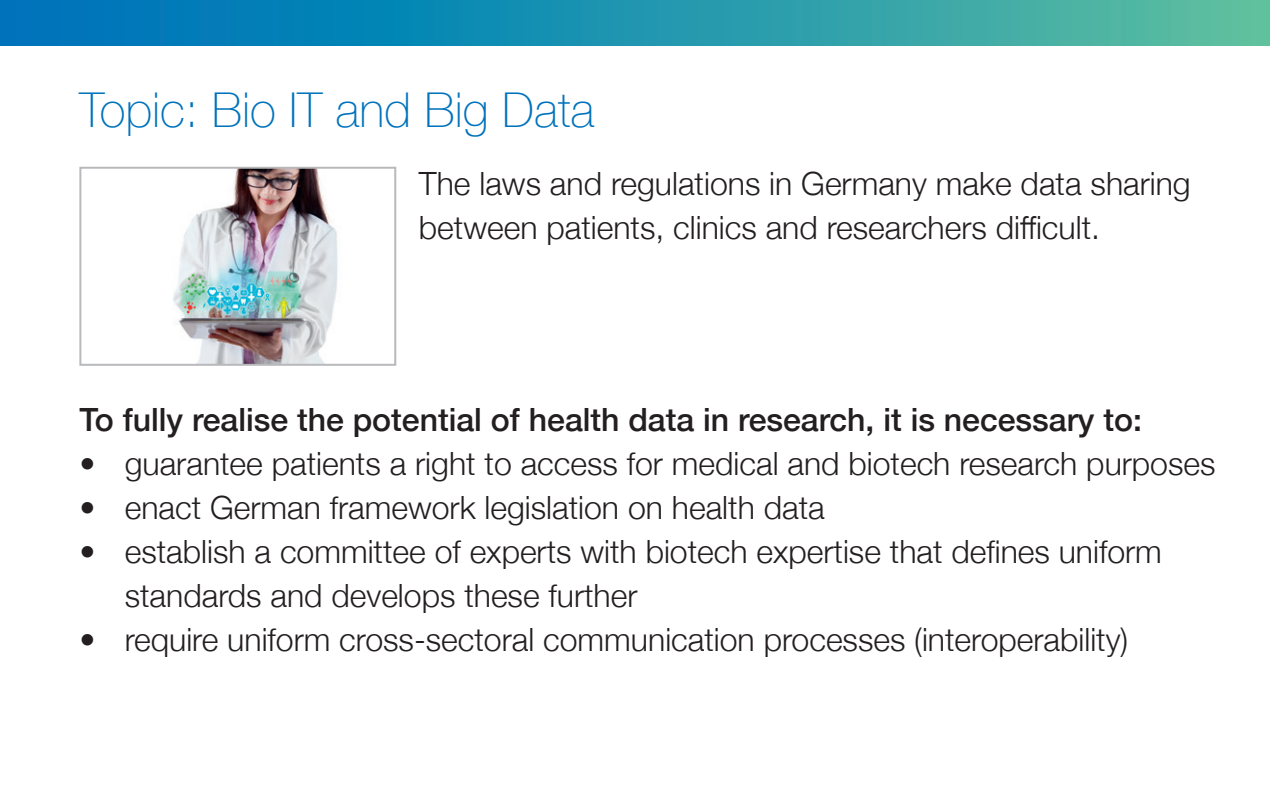
<style>
.page{position:relative;width:1270px;height:794px;background:#fff}
.page>*{position:absolute;margin:0;border:0;box-sizing:border-box;transform-origin:0 0}
.t1{font:100 48px "Helvetica Neue";color:#0072bc}
.t2{font:300 32px/44px "Helvetica Neue";color:#231f20}
.t3{font:500 32px "Helvetica Neue";color:#231f20}
</style>
<div class="page">
<div style="left:0;top:0;width:1270px;height:45px;background:linear-gradient(to right,#006fbd,#59bea0)"></div>
<img style="left:173px;top:170px;width:165px;height:193px">
<div style="left:79px;top:167px;width:317px;height:199px;border:2px solid #b8b9bc"></div>
<h1 class="t1" style="left:79px;top:74px;width:517px">Topic: Bio IT and Big Data</h1>
<p class="t2" style="left:419px;top:159px;width:773px">The laws and regulations in Germany make data sharing between patients, clinics and researchers difficult.</p>
<p class="t3" style="left:79px;top:393px;width:1064px">To fully realise the potential of health data in research, it is necessary to:</p>
<p class="t2" style="left:79px;top:439px;width:1138px">• guarantee patients a right to access for medical and biotech research purposes</p>
<p class="t2" style="left:79px;top:483px;width:747px">• enact German framework legislation on health data</p>
<p class="t2" style="left:125px;top:527px;width:1039px;text-indent:-45px">• establish a committee of experts with biotech expertise that defines uniform standards and develops these further</p>
<p class="t2" style="left:79px;top:615px;width:1050px">• require uniform cross-sectoral communication processes (interoperability)</p>
</div>
